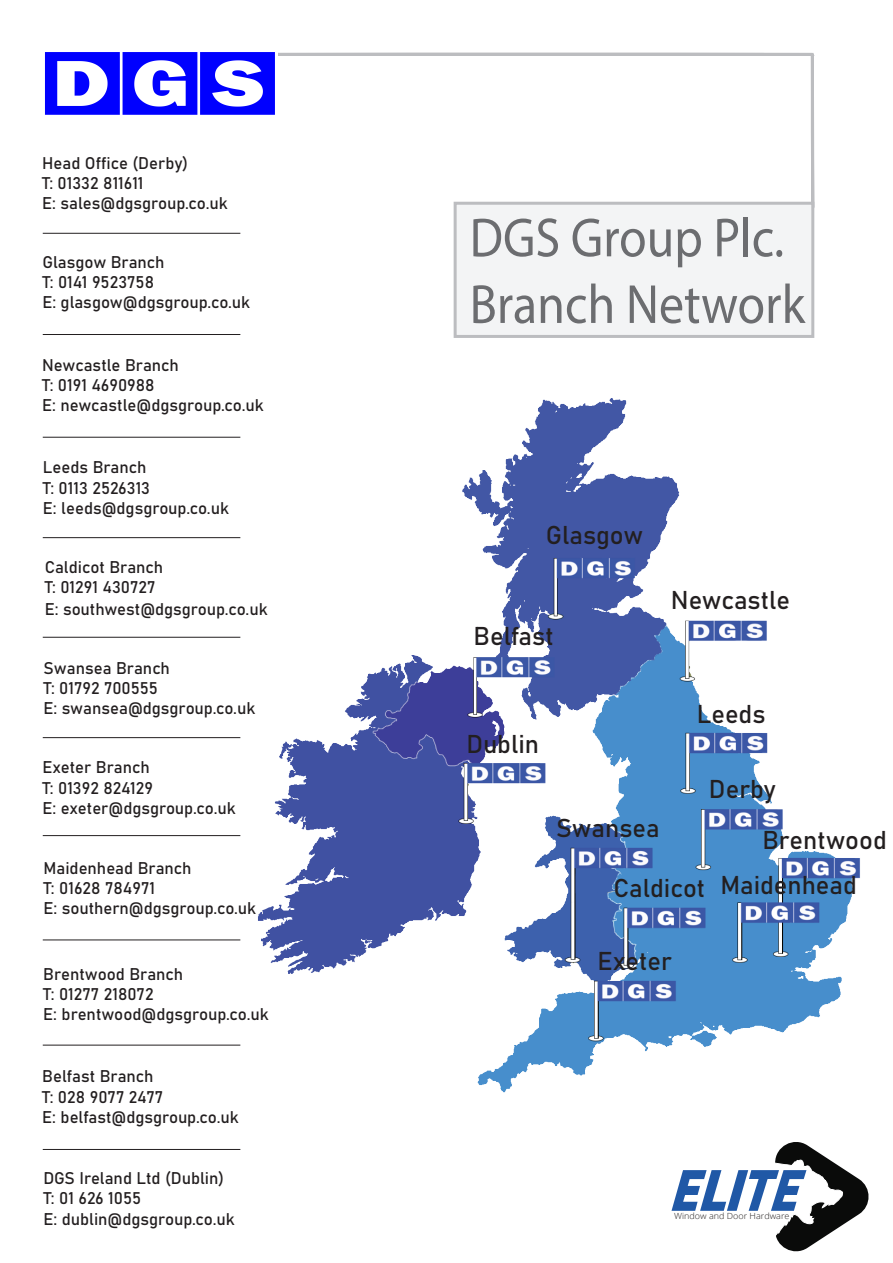
<style>
.page{position:relative;width:893px;height:1263px;background:#fff}
.page>*{position:absolute;margin:0;border:0;box-sizing:border-box;transform-origin:0 0}
.t1{font:55.5px/66.6px "Myriad Pro";color:#6c6d70;scale:.9 1}
.t2{font:25.5px/50.8px "Bahnschrift";color:#231f20}
.t3{font:16.8px/20.1px "Bahnschrift";color:#231f20}
.t4{font:300 8.4px "Open Sans";color:#211e1e;scale:1.06 1}
</style>
<div class="page">
<svg style="left:278px;top:52px;width:537px;height:286px"></svg>
<div style="left:455px;top:203px;width:358px;height:132px;background:#f2f3f4"></div>
<img style="left:258px;top:398px;width:602px;height:695px">
<hr style="left:43px;top:233px;width:197px;height:1px;background:#231f20">
<hr style="left:43px;top:334px;width:197px;height:1px;background:#231f20">
<hr style="left:43px;top:835px;width:197px;height:1px;background:#231f20">
<hr style="left:43px;top:737px;width:197px;height:1px;background:#231f20">
<hr style="left:43px;top:637px;width:197px;height:1px;background:#231f20">
<hr style="left:43px;top:537px;width:197px;height:1px;background:#231f20">
<hr style="left:43px;top:437px;width:197px;height:1px;background:#231f20">
<hr style="left:43px;top:940px;width:197px;height:1px;background:#231f20">
<hr style="left:43px;top:1045px;width:197px;height:1px;background:#231f20">
<hr style="left:43px;top:1149px;width:197px;height:1px;background:#231f20">
<svg style="left:671px;top:1142px;width:198px;height:110px"></svg>
<div style="left:454px;top:202px;width:360px;height:136px;border:3px solid #bcbdc0"></div>
<img style="left:45px;top:52px;width:230px;height:63px">
<p class="t3" style="left:42px;top:152px;width:187px">Head Office (Derby)<br>T: 01332 811611<br>E: sales@dgsgroup.co.uk</p>
<p class="t3" style="left:42px;top:251px;width:209px">Glasgow Branch<br>T: 0141 9523758<br>E: glasgow@dgsgroup.co.uk</p>
<p class="t3" style="left:42px;top:354px;width:223px">Newcastle Branch<br>T: 0191 4690988<br>E: newcastle@dgsgroup.co.uk</p>
<p class="t3" style="left:43px;top:456px;width:187px">Leeds Branch<br>T: 0113 2526313<br>E: leeds@dgsgroup.co.uk</p>
<p class="t3" style="left:45px;top:556px;width:120px">Caldicot Branch<br>T: 01291 430727</p>
<p class="t3" style="left:45px;top:598px;width:224px">E: southwest@dgsgroup.co.uk</p>
<p class="t3" style="left:44px;top:657px;width:213px">Swansea Branch<br>T: 01792 700555<br>E: swansea@dgsgroup.co.uk</p>
<p class="t3" style="left:42px;top:756px;width:195px">Exeter Branch<br>T: 01392 824129<br>E: exeter@dgsgroup.co.uk</p>
<p class="t3" style="left:44px;top:857px;width:214px">Maidenhead Branch<br>T: 01628 784971<br>E: southern@dgsgroup.co.uk</p>
<p class="t3" style="left:43px;top:963px;width:227px">Brentwood Branch<br>T: 01277 218072<br>E: brentwood@dgsgroup.co.uk</p>
<p class="t3" style="left:42px;top:1065px;width:198px">Belfast Branch<br>T: 028 9077 2477<br>E: belfast@dgsgroup.co.uk</p>
<p class="t3" style="left:43px;top:1167px;width:193px">DGS Ireland Ltd (Dublin)<br>T: 01 626 1055<br>E: dublin@dgsgroup.co.uk</p>
<h1 class="t1" style="left:470px;top:204px;width:374px">DGS Group Plc.<br>Branch Network</h1>
<h2 class="t2" style="left:546px;top:508px;width:99px">Glasgow</h2>
<h2 class="t2" style="left:474px;top:609px;width:82px">Belfast</h2>
<h2 class="t2" style="left:466px;top:717px;width:74px">Dublin</h2>
<h2 class="t2" style="left:671px;top:573px;width:121px">Newcastle</h2>
<h2 class="t2" style="left:697px;top:687px;width:70px">Leeds</h2>
<h2 class="t2" style="left:762px;top:762px;width:126px;text-indent:-54px">Derby<br>Brentwood</h2>
<h2 class="t2" style="left:614px;top:858px;width:245px">Caldicot Maidenhead</h2>
<h2 class="t2" style="left:556px;top:801px;width:105px">Swansea</h2>
<h2 class="t2" style="left:597px;top:934px;width:76px">Exeter</h2>
<p class="t4" style="left:674px;top:1210px;width:110px">Window and Door Hardware</p>
</div>
